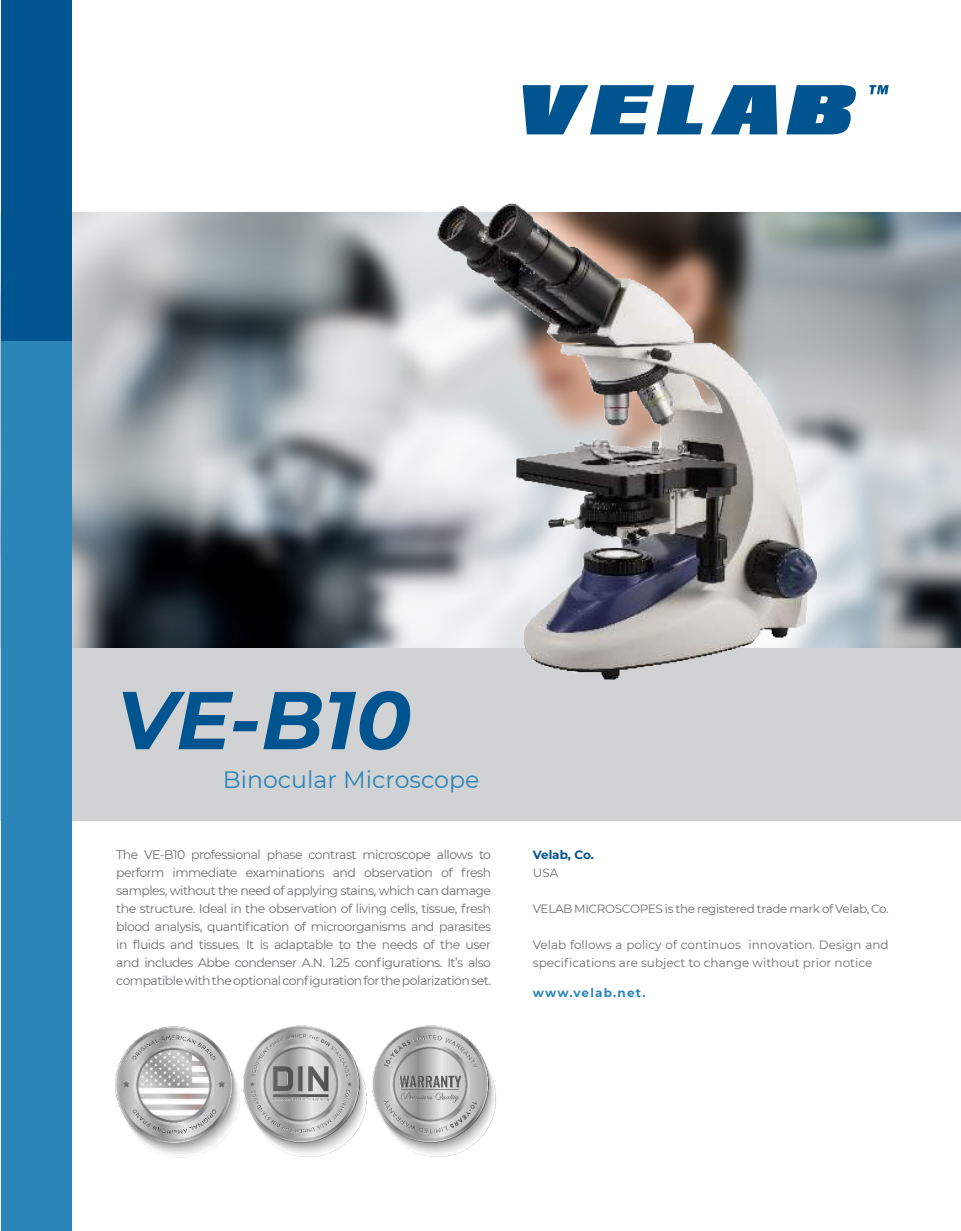
<style>
.page{position:relative;width:961px;height:1231px;background:#fff}
.page>*{position:absolute;margin:0;border:0;box-sizing:border-box;transform-origin:0 0}
.t1{font:italic 700 81.9px "Montserrat";color:#00548f}
.t2{font:23.7px "Montserrat";color:#2b85b9}
.t3{font:12.45px/18px "Montserrat";letter-spacing:-.04em;color:#6c6e70;text-align:justify}
.t4{font:12px/18px "Montserrat";color:#6c6e70}
.t5{font:12px "Montserrat";letter-spacing:-.03em;color:#6c6e70}
.t6{font:700 12px "Montserrat";letter-spacing:.1em;color:#2b85b9}
.t7{font:700 12px "Montserrat";color:#00548f}
</style>
<div class="page">
<img style="left:0;top:212px;width:960px;height:436px">
<div style="left:0;top:648px;width:961px;height:173px;background:#d1d2d4"></div>
<div style="left:1px;top:1px;width:71px;height:341px;background:#00548f"></div>
<div style="left:1px;top:342px;width:71px;height:889px;background:#2b85b9"></div>
<svg style="left:522px;top:85px;width:180px;height:49px"></svg>
<svg style="left:711px;top:85px;width:66px;height:49px"></svg>
<svg style="left:786px;top:85px;width:70px;height:49px"></svg>
<svg style="left:869px;top:85px;width:19px;height:9px"></svg>
<img style="left:341px;top:203px;width:553px;height:477px">
<img style="left:115px;top:1025px;width:381px;height:133px">
<h1 class="t1" style="left:116px;top:673px;width:296px">VE-B10</h1>
<h2 class="t2" style="left:223px;top:770px;width:258px">Binocular Microscope</h2>
<p class="t3" style="left:116px;top:847px;width:376px">The VE-B10 professional phase contrast microscope allows to perform immediate examinations and observation of fresh samples, without the need of applying stains, which can damage the structure. Ideal in the observation of living cells, tissue, fresh blood analysis, quanti昀椀cation of microorganisms and parasites in 昀氀uids and tissues. It is adaptable to the needs of the user and includes Abbe condenser A.N. 1.25 con昀椀gurations. It’s also compatible with the optional con昀椀guration for the polarization set.</p>
<p class="t7" style="left:533px;top:850px;width:63px">Velab, Co.</p>
<p class="t4" style="left:533px;top:864px;width:27px">USA</p>
<p class="t5" style="left:533px;top:904px;width:357px">VELAB MICROSCOPES is the registered trade mark of Velab, Co.</p>
<p class="t4" style="left:533px;top:936px;width:357px">Velab follows a policy of continuos innovation. Design and speci昀椀cations are subject to change without prior notice</p>
<p class="t6" style="left:533px;top:988px;width:114px">www.velab.net.</p>
</div>
